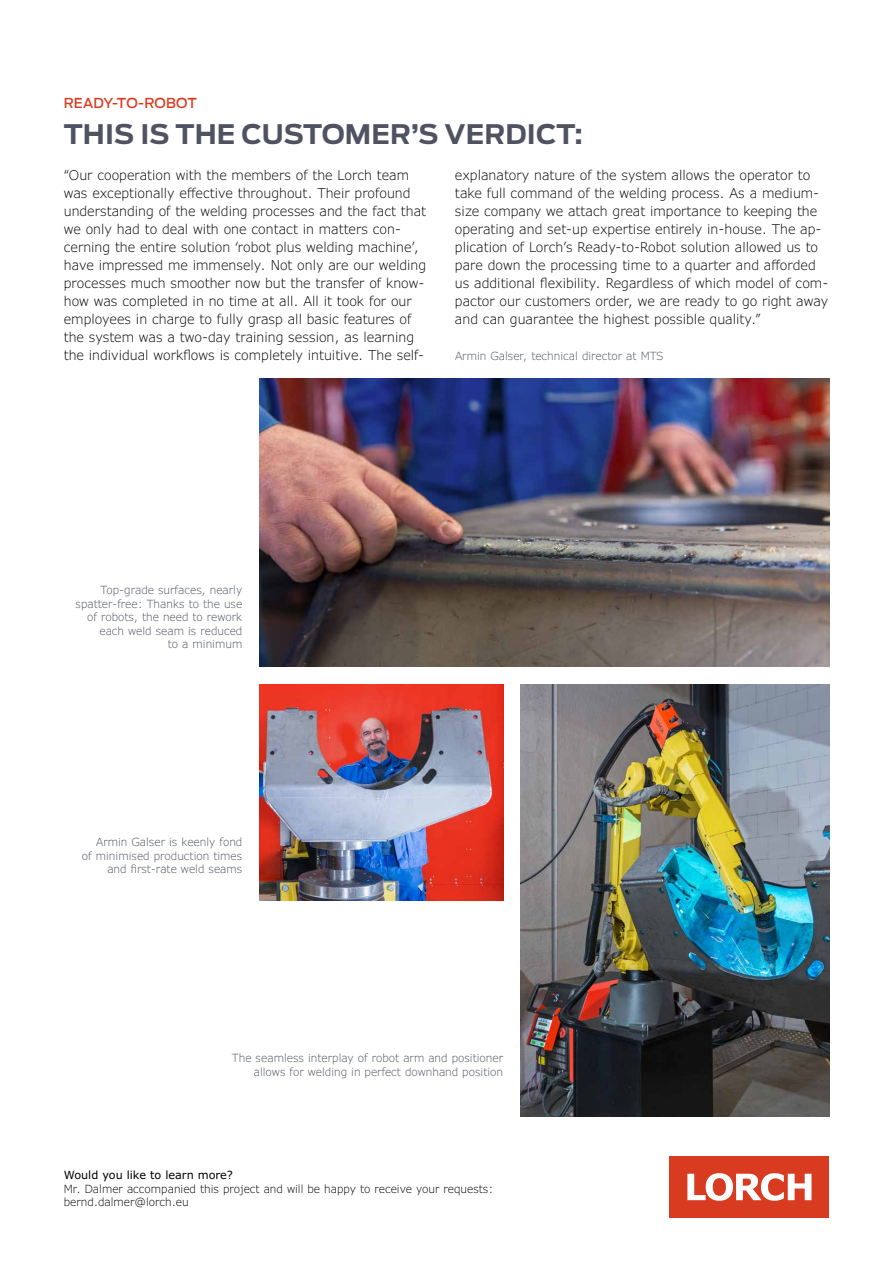
<style>
.page{position:relative;width:893px;height:1263px;background:#fff}
.page>*{position:absolute;margin:0;border:0;box-sizing:border-box;transform-origin:0 0}
.t1{font:700 27px "Antenna Cyr";letter-spacing:.005em;color:#4f5361}
.t2{font:300 13.5px/18px "Verdana Pro";color:#000}
.t3{font:500 13.5px "Antenna Cyr";letter-spacing:.005em;color:#d93b20}
.t4{font:300 11.25px/13.5px "Verdana Pro";color:#4f5361;text-align:right}
.t5{font:300 11.25px/13.5px "Verdana Pro";color:#000}
.t6{font:11.25px "Verdana Pro";color:#000}
</style>
<div class="page">
<img style="left:259px;top:684px;width:244px;height:216px">
<img style="left:520px;top:684px;width:309px;height:432px">
<img style="left:259px;top:378px;width:570px;height:288px">
<div style="left:670px;top:1156px;width:159px;height:62px;background:#d93b20"></div>
<svg style="left:687px;top:1173px;width:124px;height:28px"></svg>
<p class="t3" style="left:64px;top:94px;width:135px">READY-TO-ROBOT</p>
<h1 class="t1" style="left:64px;top:114px;width:521px">THIS IS THE CUSTOMER’S VERDICT:</h1>
<p class="t2" style="left:64px;top:166px;width:364px">“Our cooperation with the members of the Lorch team was exceptionally effective throughout. Their profound understanding of the welding processes and the fact that we only had to deal with one contact in matters con&shy;cerning the entire solution ‘robot plus welding machine’, have impressed me immensely. Not only are our welding processes much smoother now but the transfer of know&shy;how was completed in no time at all. All it took for our employees in charge to fully grasp all basic features of the system was a two-day training session, as learning the individual workflows is completely intuitive. The self-</p>
<p class="t2" style="left:455px;top:166px;width:375px">explanatory nature of the system allows the operator to take full command of the welding process. As a medium&shy;size company we attach great importance to keeping the operating and set-up expertise entirely in-house. The ap&shy;plication of Lorch’s Ready-to-Robot solution allowed us to pare down the processing time to a quarter and afforded us additional flexibility. Regardless of which model of com&shy;pactor our customers order, we are ready to go right away and can guarantee the highest possible quality.”</p>
<p class="t4" style="left:455px;top:349px;width:210px">Armin Galser, technical director at MTS</p>
<p class="t4" style="left:76px;top:583px;width:168px">Top-grade surfaces, nearly spatter-free: Thanks to the use of robots, the need to rework each weld seam is reduced<br>to a minimum</p>
<p class="t4" style="left:82px;top:835px;width:162px">Armin Galser is keenly fond<br>of minimised production times and first-rate weld seams</p>
<p class="t4" style="left:232px;top:1051px;width:273px">The seamless interplay of robot arm and positioner allows for welding in perfect downhand position</p>
<p class="t6" style="left:64px;top:1168px;width:171px">Would you like to learn more?</p>
<p class="t5" style="left:64px;top:1182px;width:431px">Mr. Dalmer accompanied this project and will be happy to receive your requests: bernd.dalmer@lorch.eu</p>
</div>
